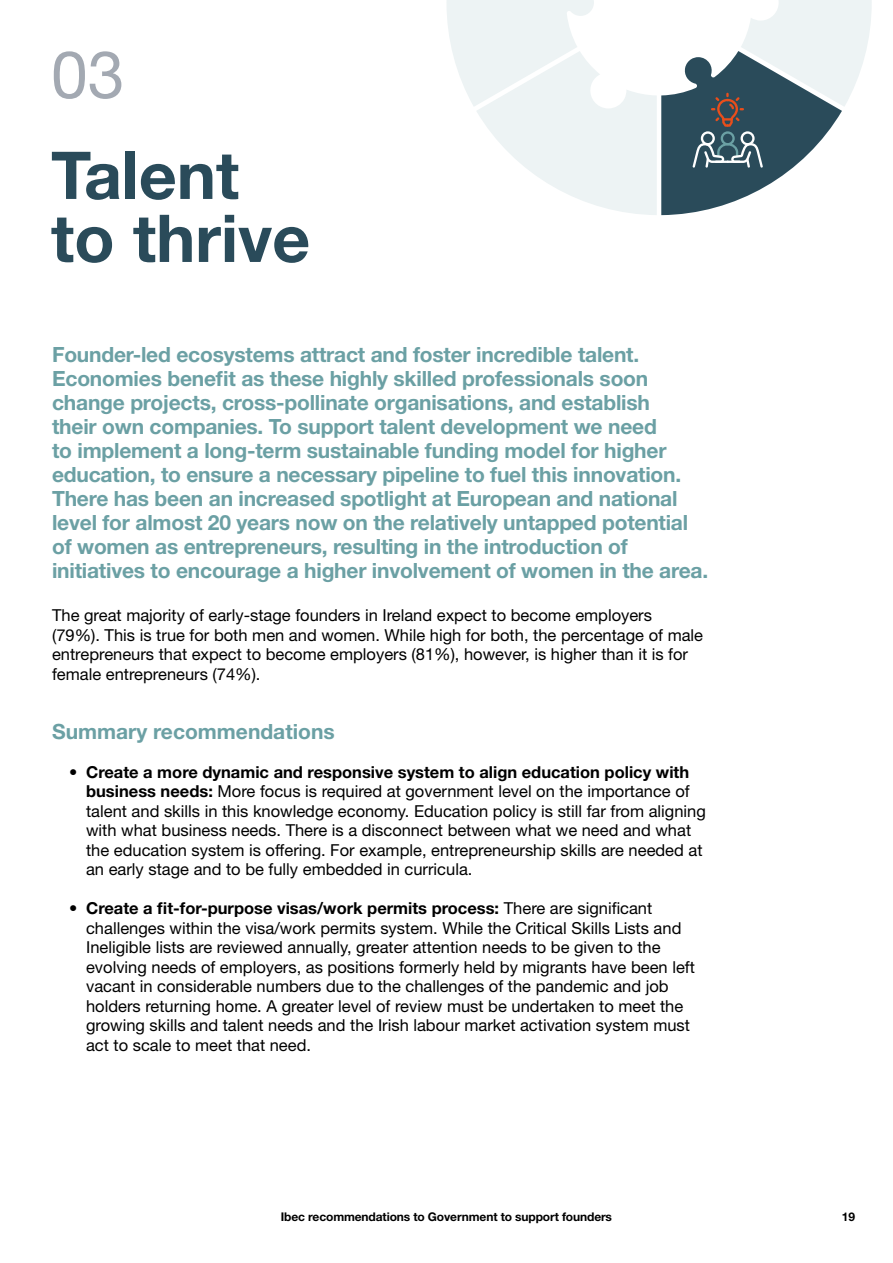
<style>
.page{position:relative;width:893px;height:1263px;background:#fff}
.page>*{position:absolute;margin:0;border:0;box-sizing:border-box;transform-origin:0 0}
.t1{font:700 66px/63px "Helvetica Neue LT Std";color:#2a4b5a}
.t2{font:66px "Helvetica Neue LT Std";color:#a3a9b2}
.t3{font:700 21px/24px "Helvetica Neue LT Std";letter-spacing:-.01em;color:#6ba0a4}
.t4{font:16.5px/19.5px "Helvetica Neue LT Std";color:#000}
.t5{font:700 12px "Helvetica Neue LT Std";letter-spacing:-.01em;color:#000}
.s1{font-weight:700}
</style>
<div class="page">
<svg style="left:447px;top:0;width:425px;height:215px"></svg>
<p class="t2" style="left:51px;top:35px;width:75px">03</p>
<p class="t1" style="left:51px;top:142px;width:261px">Talent to thrive</p>
<p class="t3" style="left:52px;top:342px;width:658px">Founder-led ecosystems attract and foster incredible talent.<br>Economies benefit as these highly skilled professionals soon change projects, cross-pollinate organisations, and establish<br>their own companies. To support talent development we need<br>to implement a long-term sustainable funding model for higher education, to ensure a necessary pipeline to fuel this innovation.<br>There has been an increased spotlight at European and national level for almost 20 years now on the relatively untapped potential of women as entrepreneurs, resulting in the introduction of initiatives to encourage a higher involvement of women in the area.</p>
<p class="t4" style="left:52px;top:606px;width:653px">The great majority of early-stage founders in Ireland expect to become employers (79%). This is true for both men and women. While high for both, the percentage of male entrepreneurs that expect to become employers (81%), however, is higher than it is for female entrepreneurs (74%).</p>
<p class="t3" style="left:52px;top:718px;width:284px">Summary recommendations</p>
<p class="t4" style="left:86px;top:762px;width:621px;text-indent:-17px">• <span class="s1">Create a more dynamic and responsive system to align education policy with business needs:</span> More focus is required at government level on the importance of talent and skills in this knowledge economy. Education policy is still far from aligning with what business needs. There is a disconnect between what we need and what the education system is offering. For example, entrepreneurship skills are needed at an early stage and to be fully embedded in curricula.</p>
<p class="t4" style="left:86px;top:898px;width:610px;text-indent:-17px">• <span class="s1">Create a fit-for-purpose visas/work permits process:</span> There are significant challenges within the visa/work permits system. While the Critical Skills Lists and Ineligible lists are reviewed annually, greater attention needs to be given to the evolving needs of employers, as positions formerly held by migrants have been left vacant in considerable numbers due to the challenges of the pandemic and job holders returning home. A greater level of review must be undertaken to meet the growing skills and talent needs and the Irish labour market activation system must act to scale to meet that need.</p>
<p class="t5" style="left:281px;top:1209px;width:333px">Ibec recommendations to Government to support founders</p>
<p class="t5" style="left:842px;top:1209px;width:15px">19</p>
</div>
